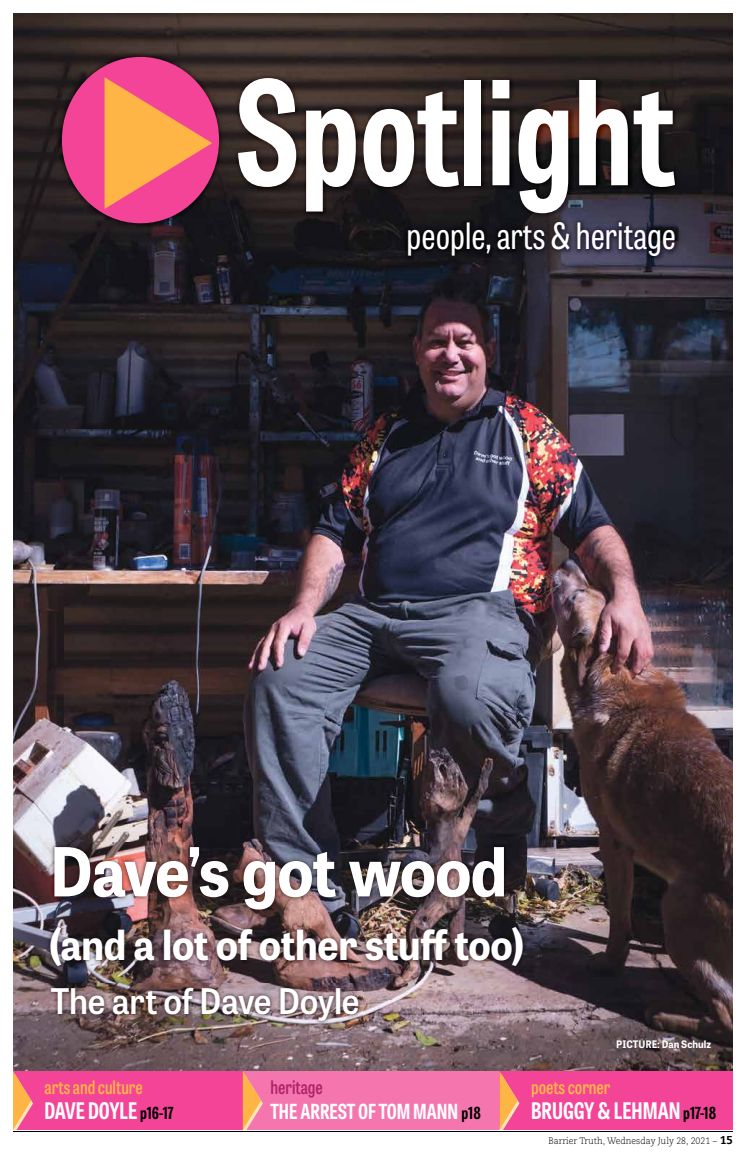
<style>
.page{position:relative;width:744px;height:1163px;background:#fff}
.page>*{position:absolute;margin:0;border:0;box-sizing:border-box;transform-origin:0 0}
.t1{font:700 143.4px "Tablet Gothic Condensed";color:#fff;scale:.95 1}
.t2{font:700 67.2px "Tablet Gothic";letter-spacing:-.02em;color:#fff;scale:.95 1}
.t3{font:700 41.3px "Tablet Gothic";letter-spacing:-.01em;color:#fff;scale:.95 1}
.t4{font:36.1px "Tablet Gothic Condensed";color:#fff;scale:.95 1}
.t5{font:600 35.1px "Tablet Gothic";letter-spacing:-.01em;color:#fff;scale:.95 1}
.t6{font:700 22.7px "Tablet Gothic Condensed";color:#fff;scale:.95 1}
.t7{font:700 20.7px "Tablet Gothic Condensed";color:#fff;scale:.95 1}
.t8{font:600 18.6px "Tablet Gothic Condensed";color:#ffb546;scale:.95 1}
.t9{font:600 18.6px "Tablet Gothic Condensed";color:#ad2567;scale:.95 1}
.t10{font:700 10.3px "Tablet Gothic";color:#fff;scale:.95 1}
.t11{font:300 9.3px "Caecilia LT Pro 45";color:#000;scale:.95 1}
.s1{font-size:16.5px;color:#000}
.s2{font-family:"Caecilia LT Pro 85";font-weight:800;font-size:11.4px}
</style>
<div class="page">
<hr style="left:13px;top:1131px;width:720px;height:1px;background:#000">
<img style="left:13px;top:13px;width:720px;height:1057px">
<img style="left:56px;top:51px;width:625px;height:211px">
<div style="left:62px;top:57px;width:157px;height:166px;background:#f34497;border-radius:50%"></div>
<svg style="left:105px;top:77px;width:107px;height:132px"></svg>
<img style="left:46px;top:842px;width:481px;height:127px">
<img style="left:47px;top:983px;width:316px;height:42px">
<div style="left:243px;top:1070px;width:307px;height:59px;background:#f575af"></div>
<div style="left:13px;top:1070px;width:230px;height:59px;background:#f34497"></div>
<svg style="left:13px;top:1070px;width:20px;height:59px"></svg>
<svg style="left:243px;top:1070px;width:20px;height:59px"></svg>
<div style="left:499px;top:1070px;width:234px;height:59px;background:#f34497"></div>
<svg style="left:499px;top:1070px;width:21px;height:59px"></svg>
<h1 class="t1" style="left:235px;top:34px;width:465px">Spotlight</h1>
<h3 class="t4" style="left:407px;top:211px;width:285px">people, arts &amp; heritage</h3>
<h2 class="t2" style="left:49px;top:824px;width:483px">Dave’s got wood</h2>
<h3 class="t3" style="left:49px;top:915px;width:501px">(and a lot of other stuff too)</h3>
<h3 class="t5" style="left:51px;top:976px;width:327px">The art of Dave Doyle</h3>
<h3 class="t8" style="left:45px;top:1074px;width:105px">arts and culture</h3>
<h3 class="t6" style="left:45px;top:1094px;width:137px">DAVE DOYLE <span class="s1">p16-17</span></h3>
<h3 class="t9" style="left:271px;top:1074px;width:57px">heritage</h3>
<h3 class="t7" style="left:271px;top:1096px;width:223px">THE ARREST OF TOM MANN <span class="s1">p18</span></h3>
<p class="t10" style="left:616px;top:1037px;width:101px">PICTURE: Dan Schulz</p>
<h3 class="t8" style="left:531px;top:1074px;width:85px">poets corner</h3>
<h3 class="t6" style="left:531px;top:1094px;width:196px">BRUGGY &amp; LEHMAN <span class="s1">p17-18</span></h3>
<p class="t11" style="left:548px;top:1134px;width:196px">Barrier Truth, Wednesday July 28, 2021 – <span class="s2">15</span></p>
</div>
